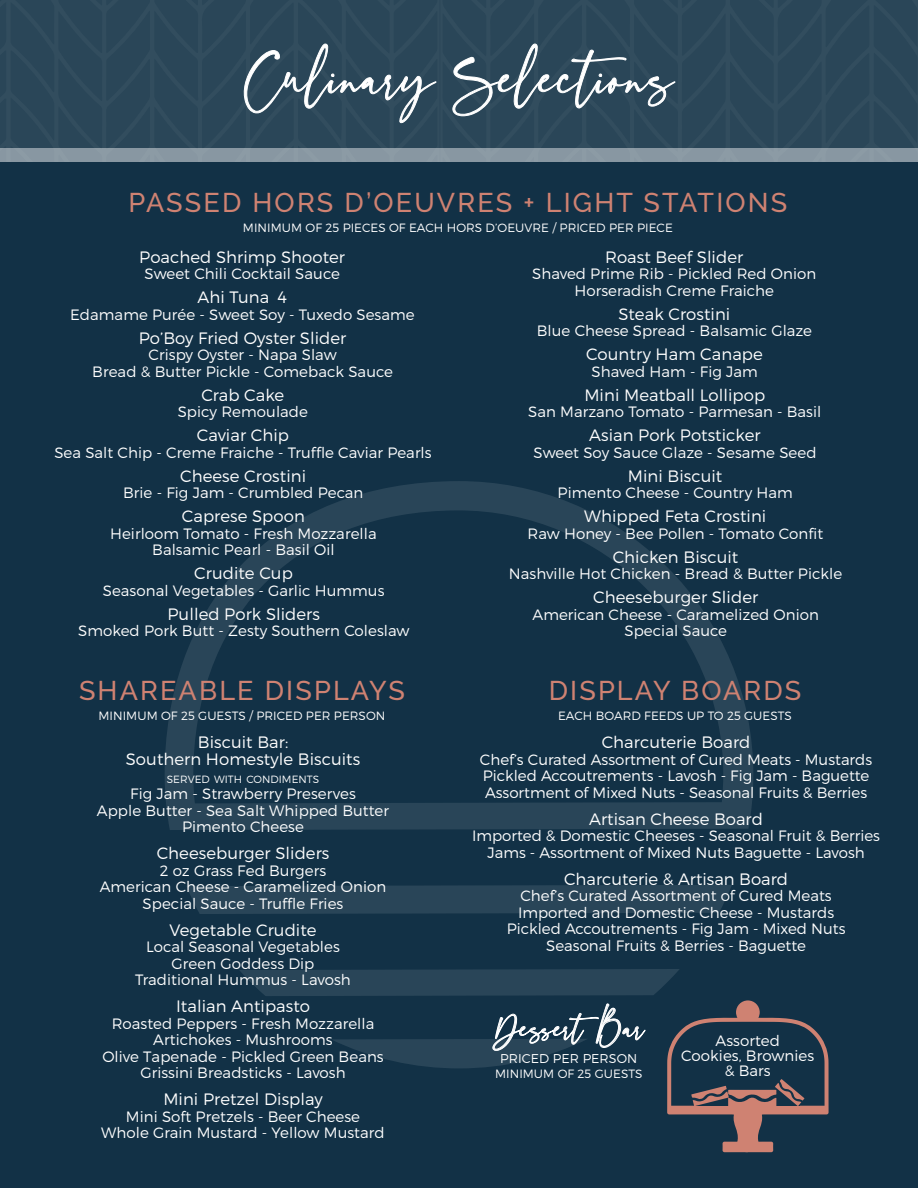
<style>
.page{position:relative;width:918px;height:1188px;background:#fff}
.page>*{position:absolute;margin:0;border:0;box-sizing:border-box;transform-origin:0 0}
.t1{font:50.7px "Forestea Script";color:#fff}
.t2{font:500 27px "Raleway";letter-spacing:.08em;color:#cf8272}
.t3{font:27px "Forestea Script";letter-spacing:.005em;color:#fff}
.t4{font:300 16.5px/16.5px "Montserrat";letter-spacing:.005em;color:#fff;text-align:center}
.t5{font:300 15px/16.5px "Montserrat";letter-spacing:.005em;color:#fff;text-align:center}
.t6{font:300 12.75px "Montserrat";letter-spacing:.005em;color:#fff}
.t7{font:300 12px "Montserrat";letter-spacing:.005em;color:#fff}
.t8{font:300 10.5px "Montserrat";letter-spacing:.005em;color:#fff}
</style>
<div class="page">
<div style="left:0;top:148px;width:918px;height:1040px;background:#123146"></div>
<div style="left:0;top:0;width:440px;height:148px;background:#2a4658"></div>
<div style="left:440px;top:0;width:478px;height:148px;background:#2a4658"></div>
<div style="left:0;top:148px;width:918px;height:14px;background:#8897a2"></div>
<div style="left:187px;top:885px;width:545px;height:29px;background:#294558"></div>
<svg style="left:165px;top:481px;width:588px;height:349px"></svg>
<svg style="left:243px;top:44px;width:193px;height:79px;background:#3d5666"></svg>
<svg style="left:452px;top:44px;width:223px;height:72px;background:#3f5868"></svg>
<svg style="left:240px;top:969px;width:589px;height:183px"></svg>
<h1 class="t1" style="left:243px;top:47px;width:433px">Culinary Selections</h1>
<h2 class="t2" style="left:129px;top:187px;width:660px">PASSED HORS D’OEUVRES + LIGHT STATIONS</h2>
<p class="t7" style="left:243px;top:220px;width:431px">MINIMUM OF 25 PIECES OF EACH HORS D’OEUVRE / PRICED PER PIECE</p>
<p class="t4" style="left:605px;top:248px;width:140px">Roast Beef Slider</p>
<p class="t5" style="left:532px;top:265px;width:286px">Shaved Prime Rib - Pickled Red Onion<br>Horseradish Creme Fraiche</p>
<p class="t4" style="left:618px;top:305px;width:113px">Steak Crostini</p>
<p class="t5" style="left:537px;top:322px;width:277px">Blue Cheese Spread - Balsamic Glaze</p>
<p class="t4" style="left:586px;top:346px;width:178px">Country Ham Canape</p>
<p class="t5" style="left:591px;top:363px;width:168px">Shaved Ham - Fig Jam</p>
<p class="t4" style="left:584px;top:386px;width:182px">Mini Meatball Lollipop</p>
<p class="t5" style="left:528px;top:403px;width:295px">San Marzano Tomato - Parmesan - Basil</p>
<p class="t4" style="left:589px;top:427px;width:173px">Asian Pork Potsticker</p>
<p class="t5" style="left:534px;top:444px;width:285px">Sweet Soy Sauce Glaze - Sesame Seed</p>
<p class="t4" style="left:628px;top:467px;width:96px">Mini Biscuit</p>
<p class="t5" style="left:558px;top:484px;width:237px">Pimento Cheese - Country Ham</p>
<p class="t4" style="left:584px;top:508px;width:184px">Whipped Feta Crostini</p>
<p class="t5" style="left:528px;top:525px;width:297px">Raw Honey - Bee Pollen - Tomato Confit</p>
<p class="t4" style="left:613px;top:548px;width:127px">Chicken Biscuit</p>
<p class="t5" style="left:509px;top:565px;width:335px">Nashville Hot Chicken - Bread &amp; Butter Pickle</p>
<p class="t4" style="left:593px;top:589px;width:167px">Cheeseburger Slider</p>
<p class="t5" style="left:533px;top:606px;width:288px">American Cheese - Caramelized Onion<br>Special Sauce</p>
<p class="t4" style="left:139px;top:248px;width:207px">Poached Shrimp Shooter</p>
<p class="t5" style="left:145px;top:265px;width:197px">Sweet Chili Cocktail Sauce</p>
<p class="t4" style="left:198px;top:289px;width:91px">Ahi Tuna 4</p>
<p class="t5" style="left:70px;top:306px;width:346px">Edamame Purée - Sweet Soy - Tuxedo Sesame</p>
<p class="t4" style="left:139px;top:329px;width:209px">Po’Boy Fried Oyster Slider</p>
<p class="t5" style="left:92px;top:346px;width:302px">Crispy Oyster - Napa Slaw<br>Bread &amp; Butter Pickle - Comeback Sauce</p>
<p class="t4" style="left:201px;top:386px;width:84px">Crab Cake</p>
<p class="t5" style="left:178px;top:403px;width:132px">Spicy Remoulade</p>
<p class="t4" style="left:197px;top:427px;width:94px">Caviar Chip</p>
<p class="t5" style="left:54px;top:444px;width:379px">Sea Salt Chip - Creme Fraiche - Truffle Caviar Pearls</p>
<p class="t4" style="left:180px;top:467px;width:127px">Cheese Crostini</p>
<p class="t5" style="left:123px;top:484px;width:242px">Brie - Fig Jam - Crumbled Pecan</p>
<p class="t4" style="left:182px;top:508px;width:125px">Caprese Spoon</p>
<p class="t5" style="left:110px;top:525px;width:268px">Heirloom Tomato - Fresh Mozzarella<br>Balsamic Pearl - Basil Oil</p>
<p class="t4" style="left:194px;top:565px;width:100px">Crudite Cup</p>
<p class="t5" style="left:103px;top:582px;width:283px">Seasonal Vegetables - Garlic Hummus</p>
<p class="t4" style="left:168px;top:605px;width:154px">Pulled Pork Sliders</p>
<p class="t5" style="left:78px;top:622px;width:333px">Smoked Pork Butt - Zesty Southern Coleslaw</p>
<h2 class="t2" style="left:79px;top:675px;width:327px">SHAREABLE DISPLAYS</h2>
<p class="t7" style="left:99px;top:708px;width:288px">MINIMUM OF 25 GUESTS / PRICED PER PERSON</p>
<p class="t4" style="left:126px;top:734px;width:236px">Biscuit Bar:<br>Southern Homestyle Biscuits</p>
<p class="t8" style="left:167px;top:772px;width:154px">SERVED WITH CONDIMENTS</p>
<p class="t5" style="left:97px;top:785px;width:294px">Fig Jam - Strawberry Preserves<br>Apple Butter - Sea Salt Whipped Butter<br>Pimento Cheese</p>
<p class="t4" style="left:157px;top:845px;width:174px">Cheeseburger Sliders</p>
<p class="t5" style="left:100px;top:862px;width:288px">2 oz Grass Fed Burgers<br>American Cheese - Caramelized Onion<br>Special Sauce - Truffle Fries</p>
<p class="t4" style="left:170px;top:921px;width:149px">Vegetable Crudite</p>
<p class="t5" style="left:135px;top:938px;width:217px">Local Seasonal Vegetables<br>Green Goddess Dip<br>Traditional Hummus - Lavosh</p>
<p class="t4" style="left:176px;top:998px;width:135px">Italian Antipasto</p>
<p class="t5" style="left:102px;top:1015px;width:283px">Roasted Peppers - Fresh Mozzarella<br>Artichokes - Mushrooms<br>Olive Tapenade - Pickled Green Beans<br>Grissini Breadsticks - Lavosh</p>
<p class="t4" style="left:163px;top:1091px;width:161px">Mini Pretzel Display</p>
<p class="t5" style="left:101px;top:1108px;width:285px">Mini Soft Pretzels - Beer Cheese<br>Whole Grain Mustard - Yellow Mustard</p>
<h2 class="t2" style="left:549px;top:675px;width:254px">DISPLAY BOARDS</h2>
<p class="t7" style="left:558px;top:708px;width:235px">EACH BOARD FEEDS UP TO 25 GUESTS</p>
<p class="t4" style="left:602px;top:734px;width:150px">Charcuterie Board</p>
<p class="t5" style="left:480px;top:751px;width:394px;text-align:left">Chef’s Curated Assortment of Cured Meats - Mustards<br>Pickled Accoutrements - Lavosh - Fig Jam - Baguette<br>Assortment of Mixed Nuts - Seasonal Fruits &amp; Berries</p>
<p class="t4" style="left:589px;top:810px;width:175px">Artisan Cheese Board</p>
<p class="t5" style="left:472px;top:827px;width:409px">Imported &amp; Domestic Cheeses - Seasonal Fruit &amp; Berries<br>Jams - Assortment of Mixed Nuts Baguette - Lavosh</p>
<p class="t4" style="left:564px;top:870px;width:226px">Charcuterie &amp; Artisan Board</p>
<p class="t5" style="left:507px;top:887px;width:340px">Chef’s Curated Assortment of Cured Meats Imported and Domestic Cheese - Mustards Pickled Accoutrements - Fig Jam - Mixed Nuts Seasonal Fruits &amp; Berries - Baguette</p>
<h2 class="t3" style="left:493px;top:1012px;width:154px">DessertBar</h2>
<p class="t6" style="left:500px;top:1050px;width:138px">PRICED PER PERSON</p>
<p class="t7" style="left:495px;top:1066px;width:149px">MINIMUM OF 25 GUESTS</p>
<p class="t5" style="left:681px;top:1033px;width:134px;line-height:15px">Assorted<br>Cookies, Brownies &amp; Bars</p>
</div>
